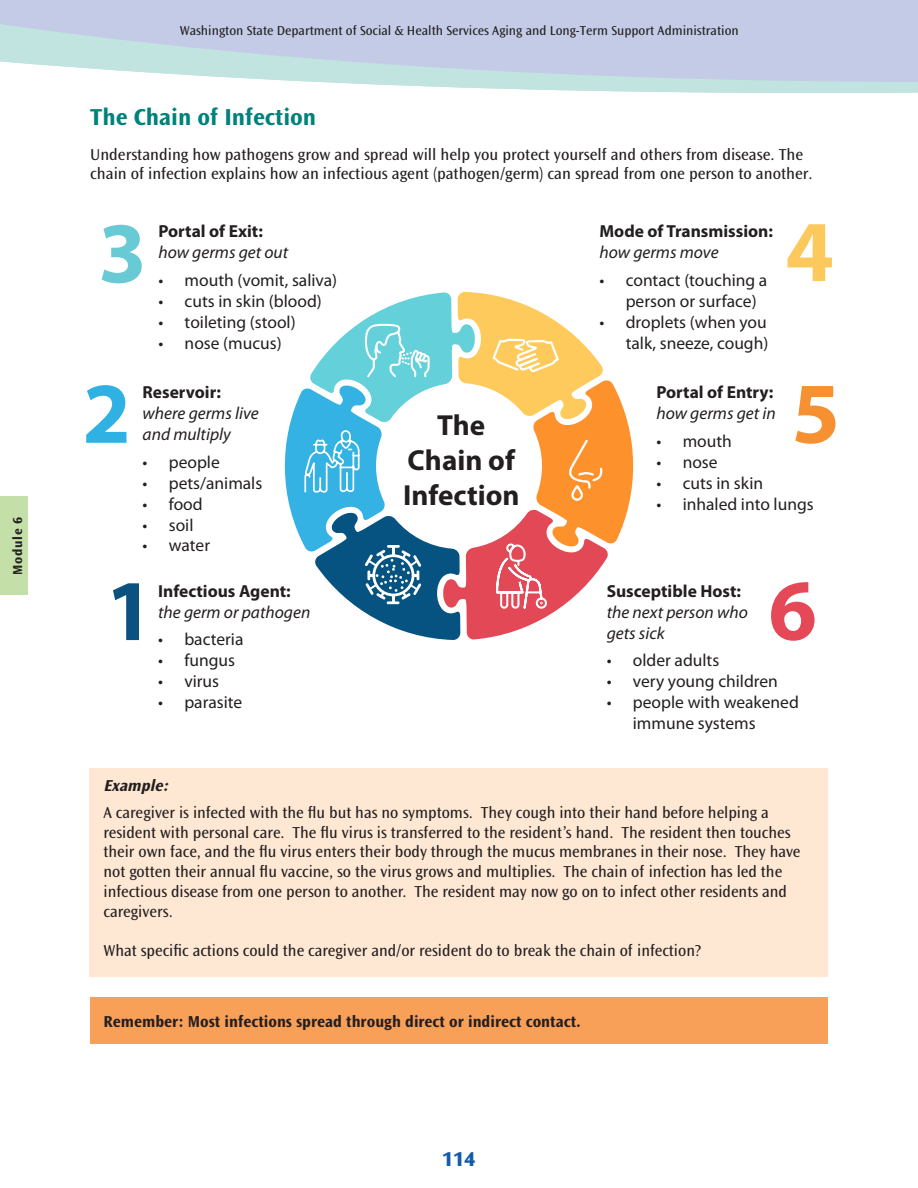
<style>
.page{position:relative;width:918px;height:1188px;background:#fff}
.page>*{position:absolute;margin:0;border:0;box-sizing:border-box;transform-origin:0 0}
.t1{font:700 87.3px "Myriad Pro";color:#0c5281}
.t2{font:700 87.3px "Myriad Pro";color:#30b1e4}
.t3{font:700 87.3px "Myriad Pro";color:#67cad5}
.t4{font:700 87.3px "Myriad Pro";color:#fec95c}
.t5{font:700 87.3px "Myriad Pro";color:#f69030}
.t6{font:700 87.3px "Myriad Pro";color:#e54856}
.t7{font:700 29.1px/35px "Myriad Pro";color:#231f20;text-align:center}
.t8{font:700 24px "Ocean Sans Std";color:#00827c}
.t9{font:800 21px "Ocean Sans Std";color:#135cab}
.t10{font:17.4px/21px "Myriad Pro";color:#231f20}
.t11{font:italic 17.4px/21px "Myriad Pro";color:#231f20}
.t12{font:700 17.4px "Myriad Pro";color:#231f20}
.t13{font:16.5px/19.8px "Ocean Sans Std";color:#231f20}
.t14{font:700 16.5px "Ocean Sans Std";color:#231f20}
.t15{font:italic 700 16.5px "Ocean Sans Std";color:#231f20}
.t16{font:13.5px "Ocean Sans Std";color:#231f20}
.t17{font:700 13.5px "Ocean Sans Std";letter-spacing:.05em;color:#231f20}
</style>
<div class="page">
<svg style="left:0;top:0;width:918px;height:93px;background:#c9d5e7"></svg>
<div style="left:90px;top:997px;width:738px;height:47px;background:#f89f58"></div>
<div style="left:90px;top:768px;width:738px;height:208px;background:#fee8d4"></div>
<svg style="left:285px;top:292px;width:348px;height:348px"></svg>
<div style="left:0;top:496px;width:27px;height:99px;background:#c4e0a8"></div>
<p class="t17" style="left:10px;top:575px;width:60px;rotate:-90deg">Module 6</p>
<p class="t16" style="left:180px;top:23px;width:561px">Washington State Department of Social &amp; Health Services Aging and Long-Term Support Administration</p>
<p class="t8" style="left:90px;top:104px;width:228px">The Chain of Infection</p>
<p class="t13" style="left:90px;top:144px;width:724px">Understanding how pathogens grow and spread will help you protect yourself and others from disease. The chain of infection explains how an infectious agent (pathogen/germ) can spread from one person to another.</p>
<h1 class="t3" style="left:98px;top:204px;width:50px">3</h1>
<h1 class="t4" style="left:785px;top:203px;width:50px">4</h1>
<p class="t12" style="left:158px;top:222px;width:106px">Portal of Exit:</p>
<p class="t11" style="left:158px;top:242px;width:131px">how germs get out</p>
<p class="t10" style="left:158px;top:270px;width:180px">• mouth (vomit, saliva)</p>
<p class="t10" style="left:158px;top:291px;width:165px">• cuts in skin (blood)</p>
<p class="t10" style="left:158px;top:312px;width:139px">• toileting (stool)</p>
<p class="t10" style="left:158px;top:333px;width:125px">• nose (mucus)</p>
<p class="t12" style="left:600px;top:222px;width:175px">Mode of Transmission:</p>
<p class="t11" style="left:600px;top:242px;width:121px">how germs move</p>
<p class="t10" style="left:626px;top:270px;width:143px;text-indent:-26px">• contact (touching a person or surface)</p>
<p class="t10" style="left:600px;top:312px;width:170px;text-align:right">• droplets (when you talk, sneeze, cough)</p>
<p class="t12" style="left:656px;top:383px;width:118px">Portal of Entry:</p>
<p class="t11" style="left:656px;top:403px;width:121px">how germs get in</p>
<p class="t10" style="left:656px;top:431px;width:77px">• mouth</p>
<p class="t10" style="left:656px;top:452px;width:63px">• nose</p>
<p class="t10" style="left:656px;top:473px;width:108px">• cuts in skin</p>
<p class="t10" style="left:656px;top:494px;width:159px">• inhaled into lungs</p>
<h1 class="t2" style="left:83px;top:364px;width:50px">2</h1>
<p class="t12" style="left:143px;top:383px;width:80px">Reservoir:</p>
<p class="t11" style="left:143px;top:403px;width:118px">where germs live</p>
<p class="t11" style="left:143px;top:424px;width:90px">and multiply</p>
<p class="t10" style="left:143px;top:452px;width:79px">• people</p>
<p class="t10" style="left:143px;top:473px;width:121px">• pets/animals</p>
<p class="t10" style="left:143px;top:494px;width:62px">• food</p>
<p class="t10" style="left:143px;top:515px;width:52px">• soil</p>
<p class="t10" style="left:143px;top:535px;width:69px">• water</p>
<h1 class="t5" style="left:792px;top:364px;width:50px">5</h1>
<p class="t7" style="left:403px;top:408px;width:118px">The<br>Chain of<br>Infection</p>
<h1 class="t1" style="left:106px;top:562px;width:50px">1</h1>
<p class="t12" style="left:158px;top:581px;width:134px">Infectious Agent:</p>
<p class="t11" style="left:158px;top:602px;width:154px">the germ or pathogen</p>
<p class="t10" style="left:158px;top:629px;width:87px">• bacteria</p>
<p class="t10" style="left:158px;top:650px;width:78px">• fungus</p>
<p class="t10" style="left:158px;top:671px;width:62px">• virus</p>
<p class="t10" style="left:158px;top:692px;width:86px">• parasite</p>
<h1 class="t6" style="left:768px;top:561px;width:50px">6</h1>
<p class="t12" style="left:607px;top:581px;width:136px">Susceptible Host:</p>
<p class="t11" style="left:607px;top:602px;width:143px">the next person who gets sick</p>
<p class="t10" style="left:607px;top:650px;width:114px">• older adults</p>
<p class="t10" style="left:607px;top:671px;width:173px">• very young children</p>
<p class="t10" style="left:633px;top:692px;width:167px;text-indent:-26px">• people with weakened immune systems</p>
<p class="t15" style="left:104px;top:776px;width:70px">Example:</p>
<p class="t13" style="left:104px;top:803px;width:699px">A caregiver is infected with the flu but has no symptoms. They cough into their hand before helping a resident with personal care. The flu virus is transferred to the resident’s hand. The resident then touches their own face, and the flu virus enters their body through the mucus membranes in their nose. They have not gotten their annual flu vaccine, so the virus grows and multiplies. The chain of infection has led the infectious disease from one person to another. The resident may now go on to infect other residents and caregivers.</p>
<p class="t13" style="left:104px;top:941px;width:599px">What specific actions could the caregiver and/or resident do to break the chain of infection?</p>
<p class="t14" style="left:104px;top:1012px;width:479px">Remember: Most infections spread through direct or indirect contact.</p>
<p class="t9" style="left:442px;top:1147px;width:35px">114</p>
</div>
